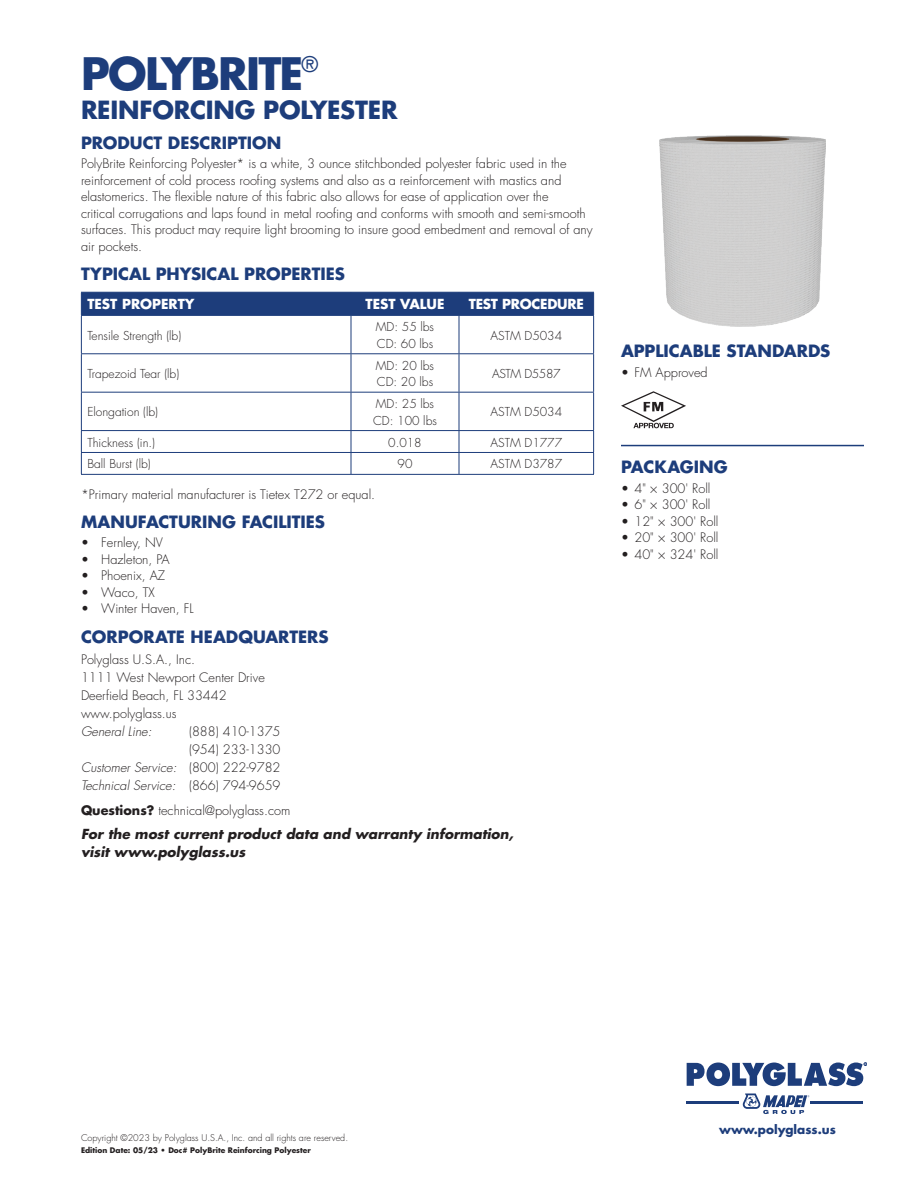
<style>
.page{position:relative;width:918px;height:1188px;background:#fff}
.page>*{position:absolute;margin:0;border:0;box-sizing:border-box;transform-origin:0 0}
.t1{font:700 43.5px "Futura Std";letter-spacing:-.04em;color:#1d3d7b}
.t2{font:700 24.3px "Futura Std";letter-spacing:-.01em;color:#1d3d7b}
.t3{font:700 16.5px "Futura Std";color:#1d3d7b}
.t4{font:italic 700 13.5px/18px "Futura Std";color:#231f20}
.t5{font:700 13.5px "Futura Std";color:#fff}
.t6{font:700 13.5px "Futura Std";letter-spacing:-.02em;color:#fff}
.t7{font:300 12.75px/18px "Futura Std";color:#231f20}
.t8{font:italic 300 12.75px "Futura Std";color:#231f20}
.t9{font:300 12px/16.5px "Futura Std";color:#231f20}
.t10{font:700 12px "Futura Std";color:#1d3d7b}
.t11{font:300 12px "Futura Std";letter-spacing:-.03em;color:#231f20}
.t12{font:300 9px "Futura Std";color:#231f20}
.t13{font:700 7.5px "Futura Std";color:#231f20}
.s1{font-style:italic}
.s2{font-weight:700}
</style>
<div class="page">
<svg style="left:687px;top:1063px;width:180px;height:23px"></svg>
<hr style="left:687px;top:1101px;width:52px;height:3px;background:#1d3d7b">
<hr style="left:811px;top:1101px;width:52px;height:3px;background:#1d3d7b">
<svg style="left:743px;top:1094px;width:66px;height:20px"></svg>
<div style="left:81px;top:292px;width:513px;height:23px;background:#1d3d7b"></div>
<hr style="left:81px;top:316px;width:1px;height:37px;background:#1d3d7b">
<hr style="left:81px;top:315px;width:270px;height:1px;background:#1d3d7b">
<hr style="left:351px;top:315px;width:108px;height:1px;background:#1d3d7b">
<hr style="left:459px;top:315px;width:135px;height:1px;background:#1d3d7b">
<hr style="left:351px;top:316px;width:1px;height:37px;background:#1d3d7b">
<hr style="left:459px;top:316px;width:1px;height:37px;background:#1d3d7b">
<hr style="left:593px;top:316px;width:1px;height:37px;background:#1d3d7b">
<hr style="left:81px;top:354px;width:1px;height:38px;background:#1d3d7b">
<hr style="left:81px;top:353px;width:270px;height:1px;background:#1d3d7b">
<hr style="left:351px;top:353px;width:108px;height:1px;background:#1d3d7b">
<hr style="left:459px;top:353px;width:135px;height:1px;background:#1d3d7b">
<hr style="left:351px;top:354px;width:1px;height:38px;background:#1d3d7b">
<hr style="left:459px;top:354px;width:1px;height:38px;background:#1d3d7b">
<hr style="left:593px;top:354px;width:1px;height:38px;background:#1d3d7b">
<hr style="left:81px;top:393px;width:1px;height:37px;background:#1d3d7b">
<hr style="left:81px;top:392px;width:270px;height:1px;background:#1d3d7b">
<hr style="left:351px;top:392px;width:108px;height:1px;background:#1d3d7b">
<hr style="left:459px;top:392px;width:135px;height:1px;background:#1d3d7b">
<hr style="left:351px;top:393px;width:1px;height:37px;background:#1d3d7b">
<hr style="left:459px;top:393px;width:1px;height:37px;background:#1d3d7b">
<hr style="left:593px;top:393px;width:1px;height:37px;background:#1d3d7b">
<svg style="left:81px;top:431px;width:1px;height:43px"></svg>
<hr style="left:81px;top:430px;width:270px;height:1px;background:#1d3d7b">
<hr style="left:351px;top:430px;width:108px;height:1px;background:#1d3d7b">
<hr style="left:459px;top:430px;width:135px;height:1px;background:#1d3d7b">
<svg style="left:351px;top:431px;width:1px;height:43px"></svg>
<svg style="left:459px;top:431px;width:1px;height:43px"></svg>
<svg style="left:593px;top:431px;width:1px;height:43px"></svg>
<hr style="left:81px;top:452px;width:270px;height:1px;background:#1d3d7b">
<hr style="left:351px;top:452px;width:108px;height:1px;background:#1d3d7b">
<hr style="left:459px;top:452px;width:135px;height:1px;background:#1d3d7b">
<hr style="left:81px;top:474px;width:270px;height:1px;background:#1d3d7b">
<hr style="left:351px;top:474px;width:108px;height:1px;background:#1d3d7b">
<hr style="left:459px;top:474px;width:135px;height:1px;background:#1d3d7b">
<svg style="left:621px;top:391px;width:65px;height:37px"></svg>
<hr style="left:621px;top:445px;width:243px;height:1px;background:#1d3d7b">
<img style="left:659px;top:135px;width:167px;height:192px">
<h1 class="t1" style="left:81px;top:45px;width:239px">POLYBRITE<sup>®</sup></h1>
<h2 class="t2" style="left:81px;top:94px;width:318px">REINFORCING POLYESTER</h2>
<p class="t3" style="left:81px;top:131px;width:202px">PRODUCT DESCRIPTION</p>
<p class="t7" style="left:81px;top:156px;width:513px;line-height:16.5px">PolyBrite Reinforcing Polyester* is a white, 3 ounce stitchbonded polyester fabric used in the reinforcement of cold process roofing systems and also as a reinforcement with mastics and elastomerics. The flexible nature of this fabric also allows for ease of application over the<br>critical corrugations and laps found in metal roofing and conforms with smooth and semi-smooth surfaces. This product may require light brooming to insure good embedment and removal of any air pockets.</p>
<p class="t3" style="left:81px;top:263px;width:265px">TYPICAL PHYSICAL PROPERTIES</p>
<p class="t5" style="left:87px;top:295px;width:109px">TEST PROPERTY</p>
<p class="t5" style="left:366px;top:295px;width:80px">TEST VALUE</p>
<p class="t6" style="left:469px;top:295px;width:116px">TEST PROCEDURE</p>
<p class="t9" style="left:87px;top:327px;width:95px">Tensile Strength (lb)</p>
<p class="t9" style="left:376px;top:319px;width:60px">MD: 55 lbs<br>CD: 60 lbs</p>
<p class="t9" style="left:490px;top:327px;width:73px">ASTM D5034</p>
<p class="t9" style="left:87px;top:366px;width:93px">Trapezoid Tear (lb)</p>
<p class="t9" style="left:376px;top:357px;width:60px">MD: 20 lbs<br>CD: 20 lbs</p>
<p class="t11" style="left:492px;top:366px;width:70px">ASTM D5587</p>
<p class="t9" style="left:87px;top:404px;width:72px">Elongation (lb)</p>
<p class="t9" style="left:373px;top:396px;width:65px">MD: 25 lbs<br>CD: 100 lbs</p>
<p class="t9" style="left:490px;top:404px;width:73px">ASTM D5034</p>
<p class="t9" style="left:87px;top:434px;width:69px">Thickness (in.)</p>
<p class="t9" style="left:388px;top:434px;width:35px">0.018</p>
<p class="t9" style="left:490px;top:434px;width:73px">ASTM D1777</p>
<p class="t9" style="left:87px;top:456px;width:65px">Ball Burst (lb)</p>
<p class="t9" style="left:398px;top:456px;width:16px">90</p>
<p class="t9" style="left:490px;top:456px;width:73px">ASTM D3787</p>
<p class="t7" style="left:81px;top:485px;width:296px">*Primary material manufacturer is Tietex T272 or equal.</p>
<p class="t3" style="left:81px;top:511px;width:246px">MANUFACTURING FACILITIES</p>
<p class="t7" style="left:81px;top:534px;width:83px">• Fernley, NV</p>
<p class="t7" style="left:81px;top:551px;width:90px">• Hazleton, PA</p>
<p class="t7" style="left:81px;top:567px;width:86px">• Phoenix, AZ</p>
<p class="t7" style="left:81px;top:584px;width:75px">• Waco, TX</p>
<p class="t7" style="left:81px;top:600px;width:114px">• Winter Haven, FL</p>
<p class="t3" style="left:81px;top:626px;width:249px">CORPORATE HEADQUARTERS</p>
<p class="t7" style="left:81px;top:650px;width:185px">Polyglass U.S.A., Inc.<br>1111 West Newport Center Drive<br>Deerfield Beach, FL 33442 www.polyglass.us</p>
<p class="t8" style="left:81px;top:723px;width:72px">General Line:</p>
<p class="t7" style="left:81px;top:722px;width:201px;text-align:right">(888) 410-1375<br>(954) 233-1330<br><span class="s1">Customer Service:</span> (800) 222-9782<br><span class="s1">Technical Service:</span> (866) 794-9659</p>
<p class="t7" style="left:81px;top:801px;width:211px"><span class="s2">Questions?</span> technical@polyglass.com</p>
<p class="t4" style="left:81px;top:825px;width:434px">For the most current product data and warranty information, visit www.polyglass.us</p>
<p class="t3" style="left:621px;top:340px;width:211px">APPLICABLE STANDARDS</p>
<p class="t7" style="left:621px;top:363px;width:88px">• FM Approved</p>
<p class="t3" style="left:621px;top:456px;width:108px">PACKAGING</p>
<p class="t7" style="left:621px;top:480px;width:91px">• 4" × 300' Roll</p>
<p class="t7" style="left:621px;top:496px;width:91px">• 6" × 300' Roll</p>
<p class="t7" style="left:621px;top:513px;width:99px">• 12" × 300' Roll</p>
<p class="t7" style="left:621px;top:529px;width:99px">• 20" × 300' Roll</p>
<p class="t7" style="left:621px;top:546px;width:99px">• 40" × 324' Roll</p>
<p class="t12" style="left:81px;top:1133px;width:269px">Copyright ©2023 by Polyglass U.S.A., Inc. and all rights are reserved.</p>
<p class="t13" style="left:81px;top:1146px;width:231px">Edition Date: 05/23 • Doc# PolyBrite Reinforcing Polyester</p>
<p class="t10" style="left:719px;top:1122px;width:118px">www.polyglass.us</p>
</div>
